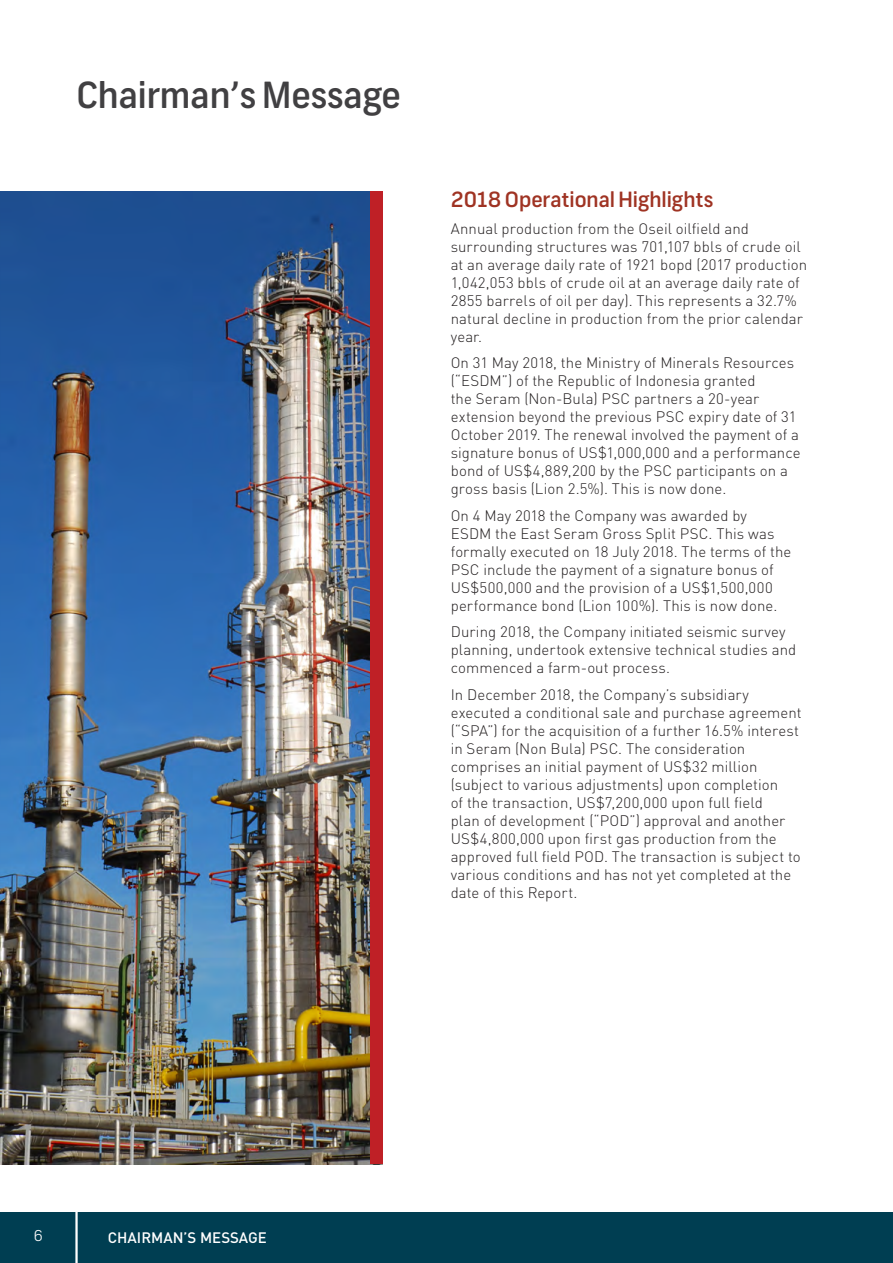
<style>
.page{position:relative;width:893px;height:1263px;background:#fff}
.page>*{position:absolute;margin:0;border:0;box-sizing:border-box;transform-origin:0 0}
.Page_Heading_2{font:500 36px "Frank";color:#414042}
.Head_2{font:500 21px "Frank";color:#9f3323}
.Body{font:300 15px/18px "DIN";letter-spacing:.005em;color:#231f20}
.SECTION_INDICATORS{font:500 15px "DIN";color:#fff}
.t1{font:300 15px "Frank";color:#fff}
</style>
<div class="page">
<img style="left:0;top:191px;width:370px;height:973px">
<div style="left:370px;top:191px;width:13px;height:973px;background:#bf2026"></div>
<div style="left:0;top:1212px;width:893px;height:51px;background:#003e52"></div>
<hr style="left:75px;top:1212px;width:3px;height:51px;background:#fff">
<p class="Page_Heading_2" style="left:77px;top:73px;width:326px">Chairman’s Message</p>
<p class="Head_2" style="left:451px;top:187px;width:264px">2018 Operational Highlights</p>
<p class="Body" style="left:451px;top:219px;width:358px">Annual production from the Oseil oilfield and surrounding structures was 701,107 bbls of crude oil at an average daily rate of 1921 bopd (2017 production 1,042,053 bbls of crude oil at an average daily rate of 2855 barrels of oil per day). This represents a 32.7% natural decline in production from the prior calendar year.</p>
<p class="Body" style="left:451px;top:354px;width:351px">On 31 May 2018, the Ministry of Minerals Resources (“ESDM”) of the Republic of Indonesia granted<br>the Seram (Non-Bula) PSC partners a 20-year extension beyond the previous PSC expiry date of 31<br>October 2019. The renewal involved the payment of a signature bonus of US$1,000,000 and a performance bond of US$4,889,200 by the PSC participants on a gross basis (Lion 2.5%). This is now done.</p>
<p class="Body" style="left:451px;top:506px;width:342px">On 4 May 2018 the Company was awarded by ESDM the East Seram Gross Split PSC. This was formally executed on 18 July 2018. The terms of the PSC include the payment of a signature bonus of US$500,000 and the provision of a US$1,500,000 performance bond (Lion 100%). This is now done.</p>
<p class="Body" style="left:451px;top:623px;width:347px">During 2018, the Company initiated seismic survey planning, undertook extensive technical studies and commenced a farm-out process.</p>
<p class="Body" style="left:451px;top:685px;width:352px">In December 2018, the Company’s subsidiary executed a conditional sale and purchase agreement (“SPA”) for the acquisition of a further 16.5% interest in Seram (Non Bula) PSC. The consideration comprises an initial payment of US$32 million (subject to various adjustments) upon completion<br>of the transaction, US$7,200,000 upon full field<br>plan of development (“POD”) approval and another US$4,800,000 upon first gas production from the approved full field POD. The transaction is subject to various conditions and has not yet completed at the date of this Report.</p>
<p class="t1" style="left:34px;top:1226px;width:11px">6</p>
<p class="SECTION_INDICATORS" style="left:108px;top:1228px;width:161px">CHAIRMAN’S MESSAGE</p>
</div>
